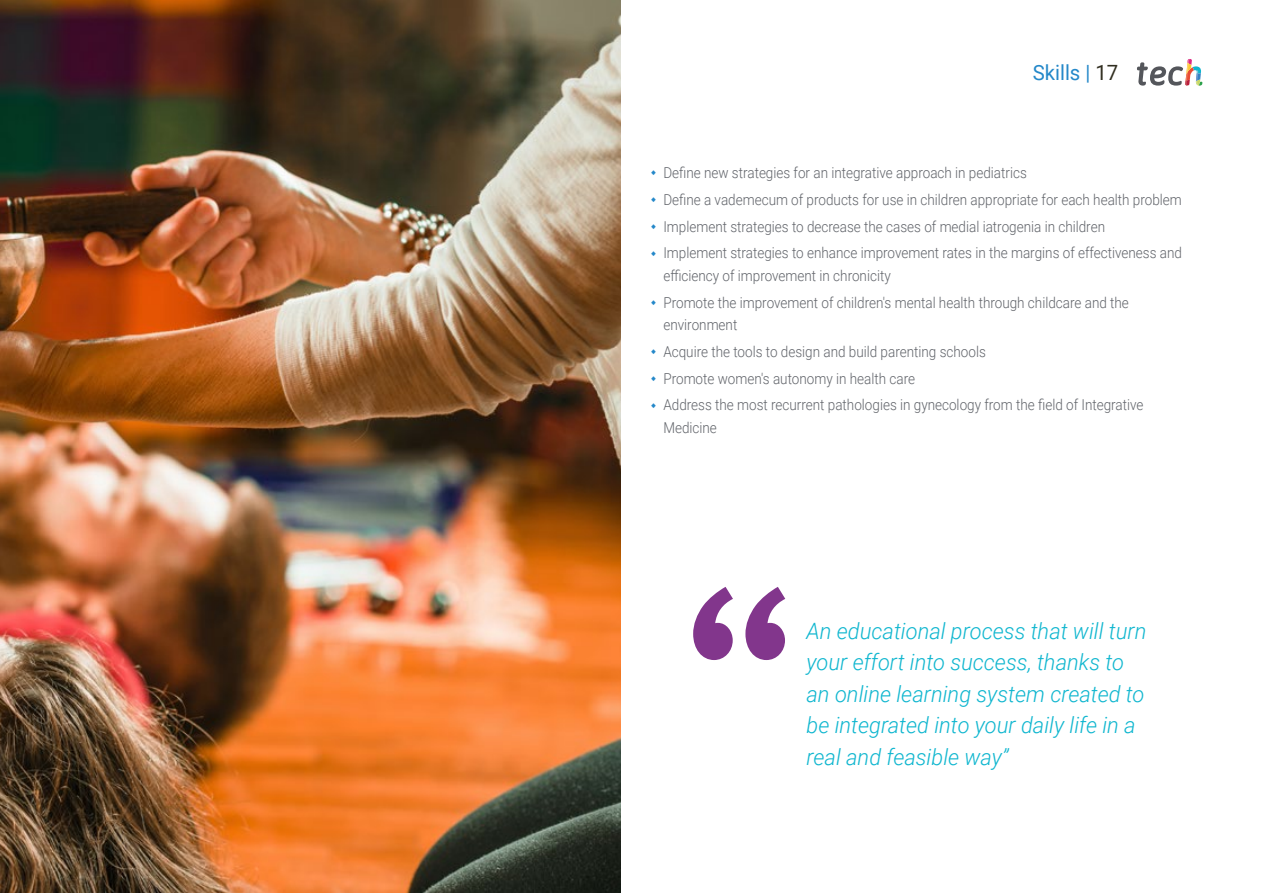
<style>
.page{position:relative;width:1263px;height:893px;background:#fff}
.page>*{position:absolute;margin:0;border:0;box-sizing:border-box;transform-origin:0 0}
.t1{font:italic 300 22.5px/31.5px "Roboto";color:#0fb6cf}
.t2{font:21px "Roboto";color:#2488c9}
.t3{font:300 15px/26.7px "Roboto";color:#61646a;scale:.9 1}
.s1{color:#312e20}
</style>
<div class="page">
<img style="left:0;top:0;width:621px;height:893px">
<svg style="left:1137px;top:59px;width:65px;height:27px"></svg>
<svg style="left:693px;top:587px;width:92px;height:73px"></svg>
<h2 class="t2" style="left:1033px;top:57px;width:87px">Skills | <span class="s1">17</span></h2>
<p class="t3" style="left:663px;top:159px;width:578px">Define new strategies for an integrative approach in pediatrics<br>Define a vademecum of products for use in children appropriate for each health problem Implement strategies to decrease the cases of medial iatrogenia in children<br>Implement strategies to enhance improvement rates in the margins of effectiveness and</p>
<p class="t3" style="left:663px;top:262px;width:519px">efficiency of improvement in chronicity<br>Promote the improvement of children's mental health through childcare and the</p>
<p class="t3" style="left:663px;top:311px;width:535px">environment<br>Acquire the tools to design and build parenting schools<br>Promote women's autonomy in health care<br>Address the most recurrent pathologies in gynecology from the field of Integrative</p>
<p class="t3" style="left:663px;top:414px;width:61px">Medicine</p>
<h1 class="t1" style="left:806px;top:614px;width:341px">An educational process that will turn your effort into success, thanks to an online learning system created to be integrated into your daily life in a real and feasible way”</h1>
</div>
